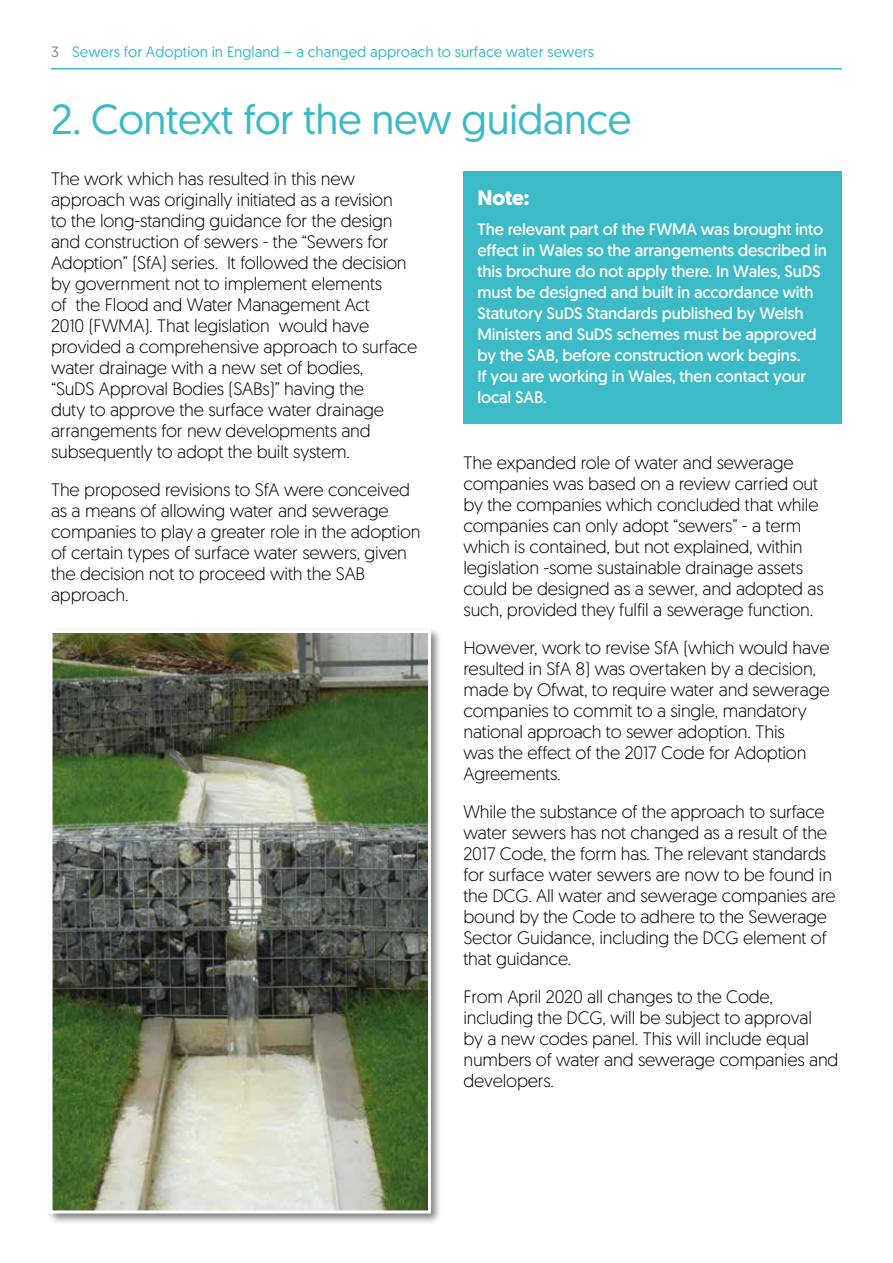
<style>
.page{position:relative;width:893px;height:1263px;background:#fff}
.page>*{position:absolute;margin:0;border:0;box-sizing:border-box;transform-origin:0 0}
.t1{font:42px "Geomanist";letter-spacing:-.01em;color:#3cbac6}
.t2{font:700 21px "Geomanist";color:#fff}
.t3{font:300 18px/21px "Geomanist";letter-spacing:-.01em;color:#000}
.t4{font:16.5px/21px "Geomanist";letter-spacing:-.01em;color:#fff}
.t5{font:15px "Geomanist";color:#3cbac6}
.s1{color:#868789}
</style>
<div class="page">
<hr style="left:51px;top:68px;width:791px;height:2px;background:#3cbac6">
<div style="left:47px;top:627px;width:395px;height:597px;background:#000;opacity:.5"></div>
<img style="left:54px;top:634px;width:373px;height:575px">
<div style="left:50px;top:630px;width:381px;height:583px;border:3px solid #fff"></div>
<div style="left:463px;top:171px;width:379px;height:252px;background:#3cbac6"></div>
<p class="t5" style="left:51px;top:42px;width:544px"><span class="s1">3</span> Sewers for Adoption in England – a changed approach to surface water sewers</p>
<h1 class="t1" style="left:51px;top:92px;width:582px">2. Context for the new guidance</h1>
<p class="t3" style="left:51px;top:167px;width:368px">The work which has resulted in this new approach was originally initiated as a revision<br>to the long-standing guidance for the design and construction of sewers - the “Sewers for Adoption” (SfA) series. It followed the decision by government not to implement elements<br>of the Flood and Water Management Act<br>2010 (FWMA). That legislation would have provided a comprehensive approach to surface water drainage with a new set of bodies,<br>“SuDS Approval Bodies (SABs)” having the<br>duty to approve the surface water drainage arrangements for new developments and subsequently to adopt the built system.</p>
<p class="t3" style="left:51px;top:478px;width:371px">The proposed revisions to SfA were conceived as a means of allowing water and sewerage companies to play a greater role in the adoption of certain types of surface water sewers, given the decision not to proceed with the SAB approach.</p>
<p class="t2" style="left:477px;top:184px;width:53px">Note:</p>
<p class="t4" style="left:477px;top:218px;width:351px">The relevant part of the FWMA was brought into effect in Wales so the arrangements described in this brochure do not apply there. In Wales, SuDS must be designed and built in accordance with Statutory SuDS Standards published by Welsh Ministers and SuDS schemes must be approved by the SAB, before construction work begins.<br>If you are working in Wales, then contact your local SAB.</p>
<p class="t3" style="left:463px;top:451px;width:362px">The expanded role of water and sewerage companies was based on a review carried out by the companies which concluded that while companies can only adopt “sewers” - a term which is contained, but not explained, within legislation -some sustainable drainage assets could be designed as a sewer, and adopted as such, provided they fulfil a sewerage function.</p>
<p class="t3" style="left:463px;top:636px;width:368px">However, work to revise SfA (which would have resulted in SfA 8) was overtaken by a decision, made by Ofwat, to require water and sewerage companies to commit to a single, mandatory national approach to sewer adoption. This<br>was the effect of the 2017 Code for Adoption Agreements.</p>
<p class="t3" style="left:463px;top:800px;width:374px">While the substance of the approach to surface water sewers has not changed as a result of the 2017 Code, the form has. The relevant standards for surface water sewers are now to be found in the DCG. All water and sewerage companies are bound by the Code to adhere to the Sewerage Sector Guidance, including the DCG element of that guidance.</p>
<p class="t3" style="left:463px;top:985px;width:376px">From April 2020 all changes to the Code, including the DCG, will be subject to approval<br>by a new codes panel. This will include equal numbers of water and sewerage companies and developers.</p>
</div>
